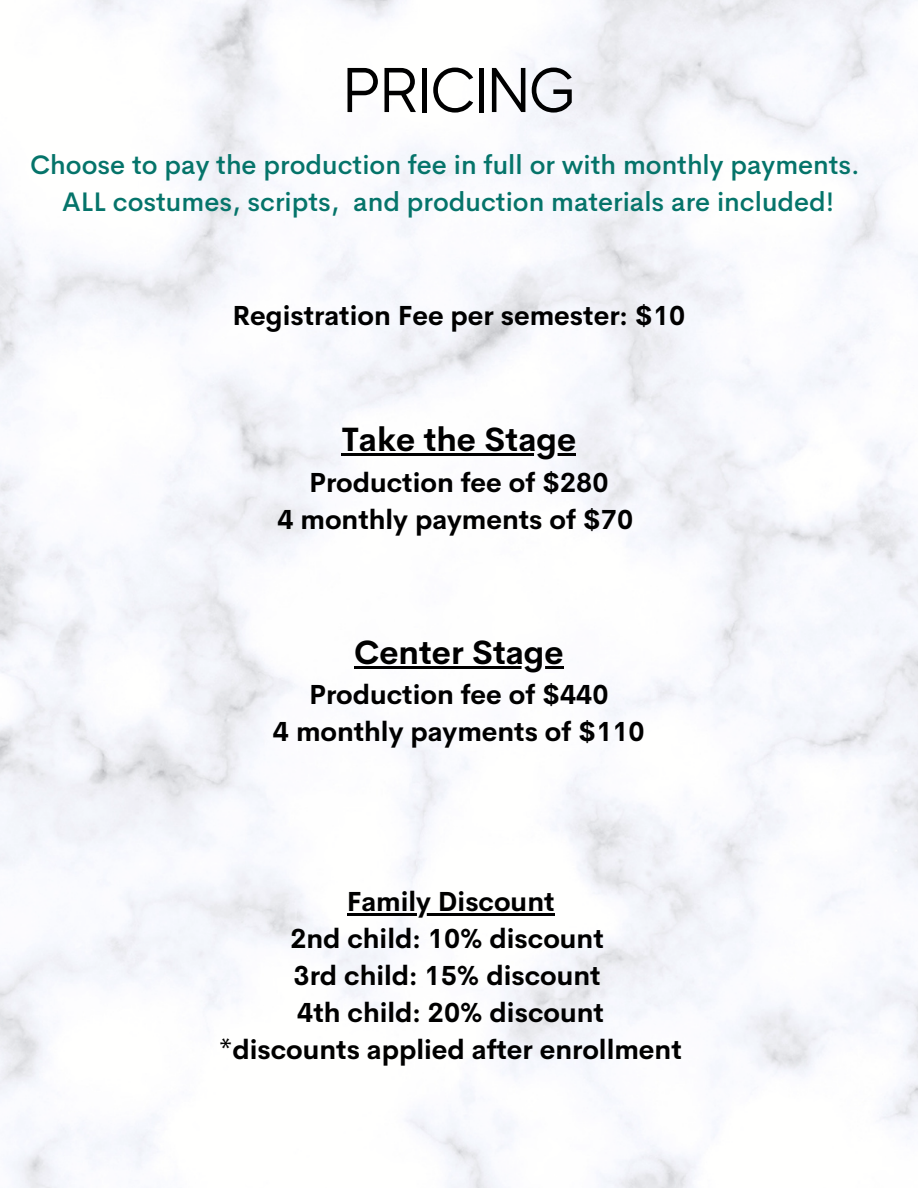
<style>
.page{position:relative;width:918px;height:1188px;background:#fff}
.page>*{position:absolute;margin:0;border:0;box-sizing:border-box;transform-origin:0 0}
.t1{font:63px "MADE Evolve Sans";color:#000}
.t2{font:700 33px "Cerebri Sans";color:#000}
.t3{font:700 27px/37.2px "Cerebri Sans";color:#000;text-align:center}
.t4{font:500 26.55px/37.2px "Cerebri Sans";color:#05746a;text-align:center}
</style>
<div class="page">
<img style="left:0;top:0;width:918px;height:1188px">
<hr style="left:342px;top:453px;width:234px;height:3px;background:#000">
<hr style="left:354px;top:666px;width:210px;height:2px;background:#000">
<hr style="left:347px;top:913px;width:208px;height:2px;background:#000">
<h1 class="t1" style="left:343px;top:55px;width:233px">PRICING</h1>
<p class="t4" style="left:30px;top:146px;width:831px">Choose to pay the production fee in full or with monthly payments.<br>ALL costumes, scripts, and production materials are included!</p>
<p class="t3" style="left:232px;top:297px;width:454px">Registration Fee per semester: $10</p>
<p class="t2" style="left:342px;top:418px;width:236px">Take the Stage</p>
<p class="t3" style="left:277px;top:464px;width:357px">Production fee of $280<br>4 monthly payments of $70</p>
<p class="t2" style="left:354px;top:631px;width:211px">Center Stage</p>
<p class="t3" style="left:273px;top:676px;width:373px">Production fee of $440<br>4 monthly payments of $110</p>
<p class="t3" style="left:219px;top:883px;width:464px">Family Discount<br>2nd child: 10% discount<br>3rd child: 15% discount<br>4th child: 20% discount<br>*discounts applied after enrollment</p>
</div>
